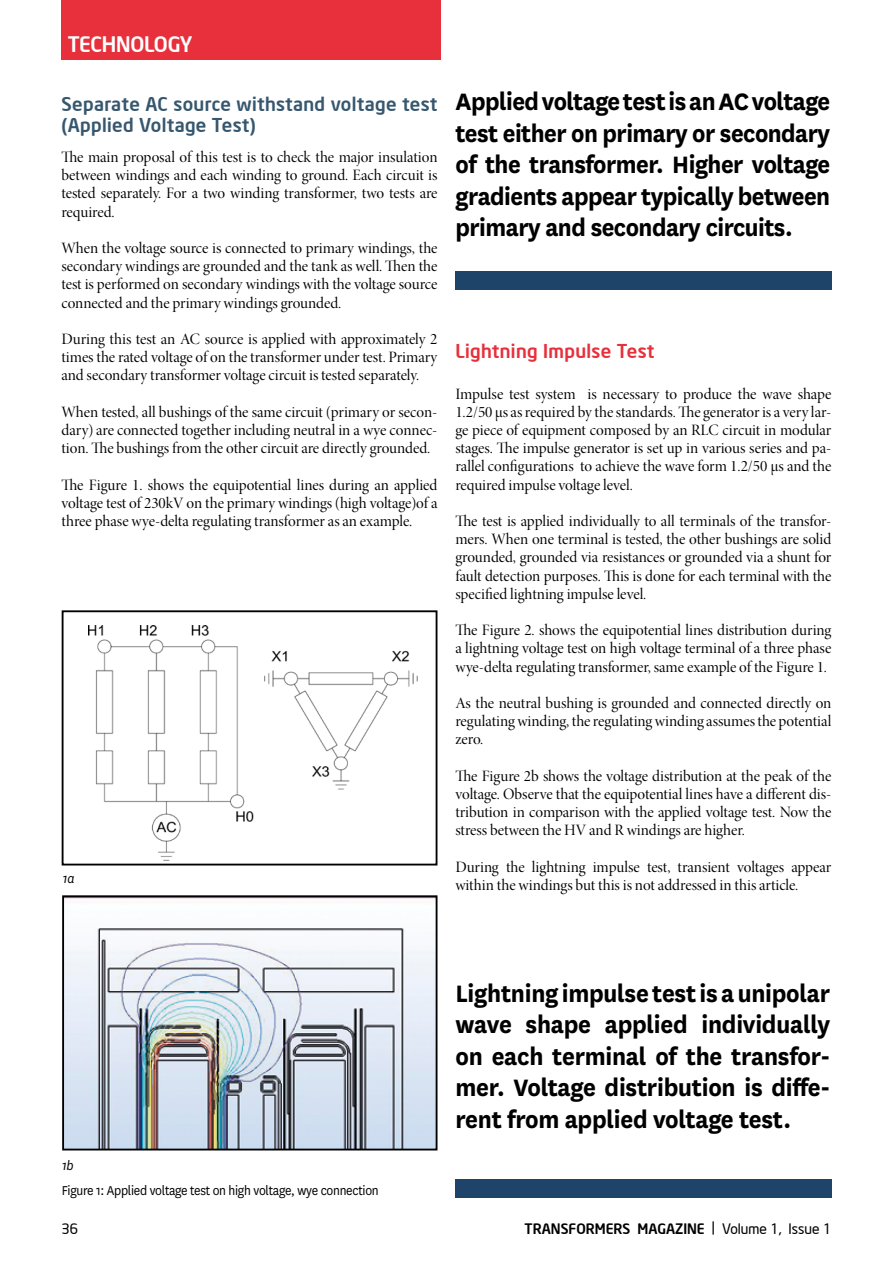
<style>
.page{position:relative;width:893px;height:1263px;background:#fff}
.page>*{position:absolute;margin:0;border:0;box-sizing:border-box;transform-origin:0 0}
.t1{font:700 27.75px/31.5px "National";letter-spacing:-.02em;color:#000;text-align:justify;scale:.94 1}
.t2{font:700 27.75px/31.5px "National";letter-spacing:-.02em;color:#000;text-align:justify;scale:.95 1}
.t3{font:500 21px "Neo Sans Intel";letter-spacing:-.01em;color:#fff}
.t4{font:500 18.75px/21px "Neo Sans Intel";letter-spacing:.02em;color:#36576e}
.t5{font:500 18.75px "Neo Sans Intel";letter-spacing:.02em;color:#e7303b}
.t6{font:15.9px/18.1px "Minion Pro Disp";color:#000;text-align:justify}
.t7{font:15px "National";letter-spacing:-.02em;color:#000;scale:.91 1}
.t8{font:italic 15px "National";color:#000;scale:.91 1}
.t9{font:500 14.25px "Neo Sans Intel";color:#000}
.t10{font:14.25px "Neo Sans Intel";color:#000}
.s1{font-weight:400}
</style>
<div class="page">
<img style="left:65px;top:898px;width:369px;height:249px">
<div style="left:62px;top:895px;width:375px;height:255px;border:2px solid #000"></div>
<img style="left:89px;top:626px;width:328px;height:234px">
<div style="left:62px;top:610px;width:375px;height:255px;border:2px solid #000"></div>
<div style="left:62px;top:0;width:379px;height:60px;background:#e7303b"></div>
<div style="left:455px;top:1180px;width:376px;height:18px;background:#1e446a"></div>
<div style="left:455px;top:271px;width:376px;height:18px;background:#1e446a"></div>
<h2 class="t3" style="left:68px;top:31px;width:126px">TECHNOLOGY</h2>
<p class="t4" style="left:61px;top:93px;width:377px">Separate AC source withstand voltage test (Applied Voltage Test)</p>
<p class="t6" style="left:61px;top:148px;width:378px">The main proposal of this test is to check the major insulation between windings and each winding to ground. Each circuit is tested separately. For a two winding transformer, two tests are required.</p>
<p class="t6" style="left:61px;top:239px;width:378px">When the voltage source is connected to primary windings, the secondary windings are grounded and the tank as well. Then the test is performed on secondary windings with the voltage source connected and the primary windings grounded.</p>
<p class="t6" style="left:61px;top:330px;width:378px">During this test an AC source is applied with approximately 2 times the rated voltage of on the transformer under test. Primary and secondary transformer voltage circuit is tested separately.</p>
<p class="t6" style="left:61px;top:403px;width:378px">When tested, all bushings of the same circuit (primary or secon&shy;dary) are connected together including neutral in a wye connec&shy;tion. The bushings from the other circuit are directly grounded.</p>
<p class="t6" style="left:61px;top:476px;width:378px">The Figure 1. shows the equipotential lines during an applied voltage test of 230kV on the primary windings (high voltage)of a three phase wye-delta regulating transformer as an example.</p>
<p class="t8" style="left:63px;top:869px;width:14px">1a</p>
<h1 class="t1" style="left:455px;top:84px;width:400px">Applied voltage test is an AC voltage test either on primary or secondary of the transformer. Higher voltage gradients appear typically between primary and secondary circuits.</h1>
<p class="t5" style="left:455px;top:340px;width:200px">Lightning Impulse Test</p>
<p class="t6" style="left:455px;top:385px;width:378px">Impulse test system is necessary to produce the wave shape 1.2/50 µs as required by the standards. The generator is a very lar&shy;ge piece of equipment composed by an RLC circuit in modular stages. The impulse generator is set up in various series and pa&shy;rallel configurations to achieve the wave form 1.2/50 µs and the required impulse voltage level.</p>
<p class="t6" style="left:455px;top:512px;width:378px">The test is applied individually to all terminals of the transfor&shy;mers. When one terminal is tested, the other bushings are solid grounded, grounded via resistances or grounded via a shunt for fault detection purposes. This is done for each terminal with the specified lightning impulse level.</p>
<p class="t6" style="left:455px;top:621px;width:378px">The Figure 2. shows the equipotential lines distribution during a lightning voltage test on high voltage terminal of a three phase wye-delta regulating transformer, same example of the Figure 1.</p>
<p class="t6" style="left:455px;top:694px;width:378px">As the neutral bushing is grounded and connected directly on regulating winding, the regulating winding assumes the potential zero.</p>
<p class="t6" style="left:455px;top:767px;width:378px">The Figure 2b shows the voltage distribution at the peak of the voltage. Observe that the equipotential lines have a different dis&shy;tribution in comparison with the applied voltage test. Now the stress between the HV and R windings are higher.</p>
<p class="t6" style="left:455px;top:858px;width:378px">During the lightning impulse test, transient voltages appear within the windings but this is not addressed in this article.</p>
<p class="t8" style="left:62px;top:1156px;width:14px">1b</p>
<p class="t7" style="left:62px;top:1180px;width:350px">Figure 1: Applied voltage test on high voltage, wye connection</p>
<h1 class="t2" style="left:455px;top:975px;width:396px">Lightning impulse test is a unipolar wave shape applied individually on each terminal of the transfor&shy;mer. Voltage distribution is diffe&shy;rent from applied voltage test.</h1>
<p class="t10" style="left:61px;top:1220px;width:18px">36</p>
<p class="t9" style="left:525px;top:1220px;width:308px">TRANSFORMERS MAGAZINE <span class="s1">| Volume</span> <span class="s1">1, I</span><span class="s1">ssue</span> <span class="s1">1</span></p>
</div>
